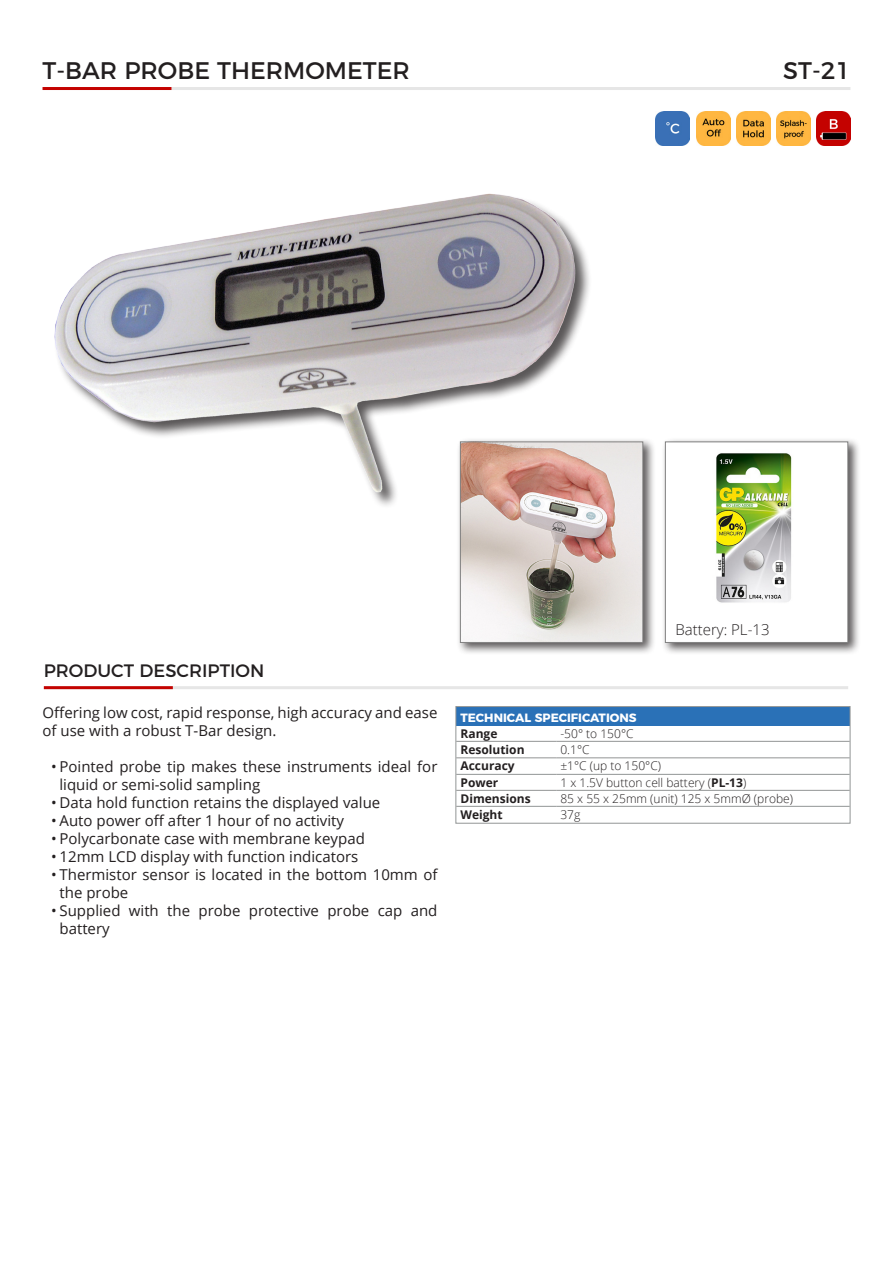
<style>
.page{position:relative;width:893px;height:1263px;background:#fff}
.page>*{position:absolute;margin:0;border:0;box-sizing:border-box;transform-origin:0 0}
.t1{font:24px "Montserrat";color:#231f20}
.t2{font:18px "Montserrat";color:#231f20}
.Basic{font:15px/18px "Open Sans";color:#231f20}
.t3{font:300 15px "Open Sans";color:#231f20}
.Open_Sans_Tech_Spec{font:300 12px "Open Sans";color:#231f20}
.Open_Sans_Tech_Spec-2{font:700 12px "Open Sans";color:#231f20}
.Tech_Spec_HEading{font:700 12px "Montserrat";color:#fff}
.s1{font-weight:700}
</style>
<div class="page">
<hr style="left:44px;top:686px;width:804px;height:3px;background:#e6e6e6">
<hr style="left:171px;top:87px;width:679px;height:3px;background:#e6e6e6">
<hr style="left:44px;top:686px;width:129px;height:3px;background:#c40200">
<hr style="left:43px;top:87px;width:128px;height:3px;background:#c40200">
<div style="left:456px;top:437px;width:200px;height:218px;background:#231f20;opacity:.75"></div>
<img style="left:462px;top:443px;width:179px;height:198px">
<div style="left:460px;top:441px;width:183px;height:202px;border:1px solid #818181"></div>
<div style="left:661px;top:437px;width:200px;height:218px;background:#231f20;opacity:.75"></div>
<div style="left:665px;top:442px;width:183px;height:200px;background:#fff"></div>
<img style="left:716px;top:453px;width:76px;height:150px">
<div style="left:665px;top:441px;width:183px;height:202px;border:1px solid #818181"></div>
<div style="left:54px;top:194px;width:538px;height:315px;background:#231f20;opacity:.75"></div>
<img style="left:54px;top:193px;width:533px;height:309px">
<img style="left:696px;top:111px;width:34px;height:34px">
<img style="left:656px;top:111px;width:34px;height:34px">
<img style="left:776px;top:111px;width:34px;height:34px">
<img style="left:736px;top:111px;width:34px;height:34px">
<img style="left:816px;top:111px;width:34px;height:34px">
<div style="left:456px;top:707px;width:394px;height:18px;background:#2a71b7"></div>
<hr style="left:456px;top:741px;width:100px;height:1px;background:#929595">
<hr style="left:556px;top:741px;width:294px;height:1px;background:#929595">
<hr style="left:456px;top:757px;width:100px;height:1px;background:#929595">
<hr style="left:556px;top:757px;width:294px;height:1px;background:#929595">
<hr style="left:456px;top:774px;width:100px;height:1px;background:#929595">
<hr style="left:556px;top:774px;width:294px;height:1px;background:#929595">
<hr style="left:456px;top:790px;width:100px;height:1px;background:#929595">
<hr style="left:556px;top:790px;width:294px;height:1px;background:#929595">
<hr style="left:456px;top:806px;width:100px;height:1px;background:#929595">
<hr style="left:556px;top:806px;width:294px;height:1px;background:#929595">
<div style="left:455px;top:706px;width:395px;height:117px;border:1px solid #929595"></div>
<p class="t1" style="left:43px;top:51px;width:369px">T-BAR PROBE THERMOMETER</p>
<p class="t1" style="left:783px;top:51px;width:69px">ST-21</p>
<p class="t2" style="left:44px;top:656px;width:222px">PRODUCT DESCRIPTION</p>
<p class="Basic" style="left:43px;top:703px;width:396px">Offering low cost, rapid response, high accuracy and ease of use with a robust T-Bar design.</p>
<p class="Basic" style="left:60px;top:757px;width:379px;text-indent:-9px">• Pointed probe tip makes these instruments ideal for liquid or semi-solid sampling</p>
<p class="Basic" style="left:51px;top:793px;width:331px">• Data hold function retains the displayed value</p>
<p class="Basic" style="left:51px;top:811px;width:295px">• Auto power off after 1 hour of no activity</p>
<p class="Basic" style="left:51px;top:829px;width:315px">• Polycarbonate case with membrane keypad</p>
<p class="Basic" style="left:51px;top:847px;width:309px">• 12mm LCD display with function indicators</p>
<p class="Basic" style="left:60px;top:865px;width:379px;text-indent:-9px">• Thermistor sensor is located in the bottom 10mm of the probe</p>
<p class="Basic" style="left:60px;top:901px;width:379px;text-indent:-9px">• Supplied with the probe protective probe cap and battery</p>
<p class="t3" style="left:675px;top:619px;width:96px">Battery: PL-13</p>
<p class="Tech_Spec_HEading" style="left:460px;top:708px;width:178px">TECHNICAL SPECIFICATIONS</p>
<p class="Open_Sans_Tech_Spec-2" style="left:460px;top:725px;width:38px">Range</p>
<p class="Open_Sans_Tech_Spec" style="left:560px;top:725px;width:75px">-50° to 150°C</p>
<p class="Open_Sans_Tech_Spec-2" style="left:460px;top:741px;width:66px">Resolution</p>
<p class="Open_Sans_Tech_Spec" style="left:560px;top:741px;width:31px">0.1°C</p>
<p class="Open_Sans_Tech_Spec-2" style="left:460px;top:758px;width:56px">Accuracy</p>
<p class="Open_Sans_Tech_Spec" style="left:560px;top:758px;width:102px">±1°C (up to 150°C)</p>
<p class="Open_Sans_Tech_Spec-2" style="left:460px;top:774px;width:39px">Power</p>
<p class="Open_Sans_Tech_Spec" style="left:560px;top:774px;width:187px">1 x 1.5V button cell battery (<span class="s1">PL-13</span>)</p>
<p class="Open_Sans_Tech_Spec-2" style="left:460px;top:790px;width:72px">Dimensions</p>
<p class="Open_Sans_Tech_Spec" style="left:560px;top:790px;width:234px">85 x 55 x 25mm (unit) 125 x 5mmØ (probe)</p>
<p class="Open_Sans_Tech_Spec-2" style="left:460px;top:806px;width:44px">Weight</p>
<p class="Open_Sans_Tech_Spec" style="left:560px;top:806px;width:21px">37g</p>
</div>
